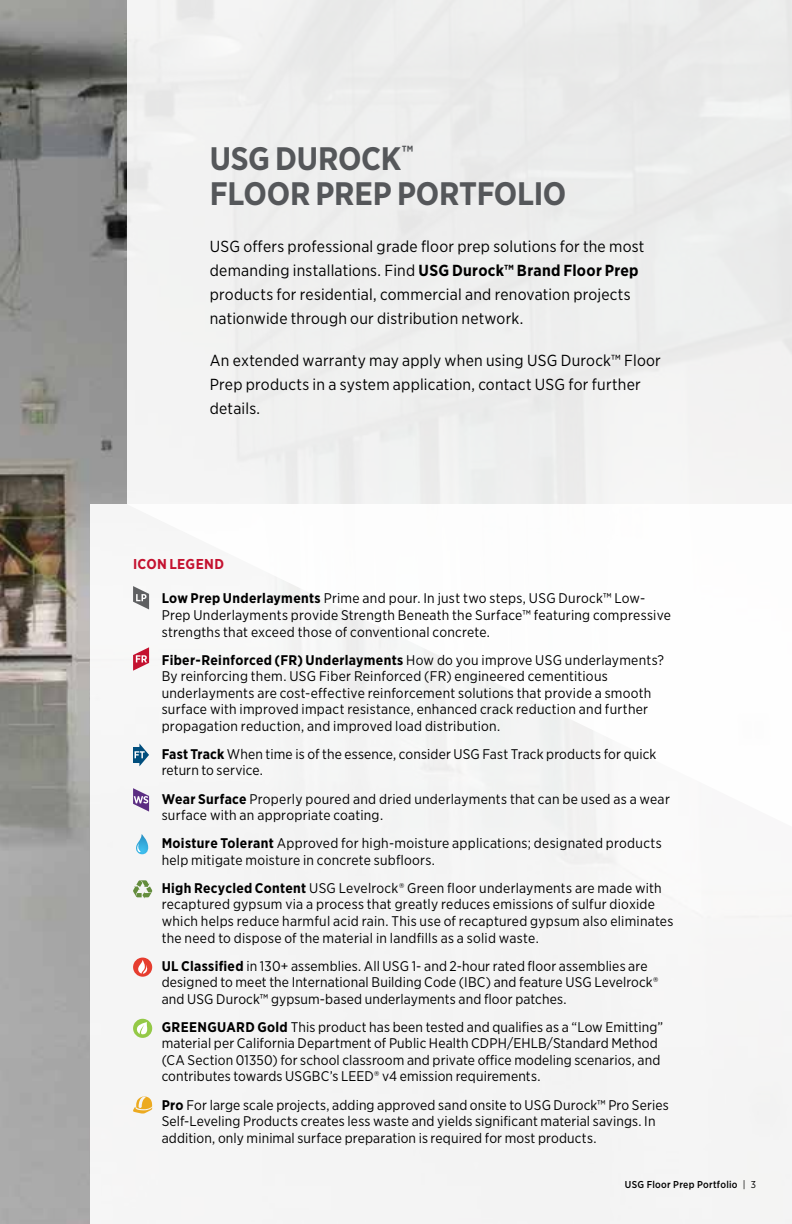
<style>
.page{position:relative;width:792px;height:1224px;background:#fff}
.page>*{position:absolute;margin:0;border:0;box-sizing:border-box;transform-origin:0 0}
.t1{font:700 32.4px/35px "Gotham Narrow";letter-spacing:-.01em;color:#55575a}
.t2{font:16px/24px "Gotham Narrow";letter-spacing:.015em;color:#000}
.t3{font:700 14.4px "Gotham Narrow";letter-spacing:.025em;color:#c41230}
.t4{font:14px/16.6px "Gotham Narrow";letter-spacing:.01em;color:#000}
.t5{font:500 10px "Gotham Narrow";letter-spacing:.025em;color:#000}
.s1{font-weight:700}
.s2{font-weight:400}
</style>
<div class="page">
<img style="left:0;top:0;width:127px;height:1224px">
<div style="left:127px;top:0;width:665px;height:504px;background:#eeefee"></div>
<div style="left:90px;top:504px;width:702px;height:720px;background:#f5f5f5"></div>
<svg style="left:133px;top:586px;width:16px;height:23px"></svg>
<svg style="left:133px;top:647px;width:16px;height:24px"></svg>
<svg style="left:133px;top:747px;width:2px;height:16px"></svg>
<svg style="left:135px;top:743px;width:14px;height:23px"></svg>
<svg style="left:133px;top:788px;width:16px;height:24px"></svg>
<svg style="left:136px;top:834px;width:12px;height:20px"></svg>
<svg style="left:133px;top:880px;width:19px;height:19px"></svg>
<div style="left:133px;top:958px;width:19px;height:19px;background:#e63d2f;border-radius:50%"></div>
<svg style="left:138px;top:960px;width:9px;height:14px"></svg>
<svg style="left:133px;top:1019px;width:19px;height:19px"></svg>
<svg style="left:136px;top:1022px;width:12px;height:14px"></svg>
<svg style="left:133px;top:1096px;width:19px;height:18px"></svg>
<h1 class="t1" style="left:210px;top:141px;width:358px">USG DUROCK<sup>™<br></sup>FLOOR PREP PORTFOLIO</h1>
<p class="t2" style="left:210px;top:235px;width:436px">USG offers professional grade floor prep solutions for the most demanding installations. Find <span class="s1">USG Durock™ Brand Floor Prep </span>products for residential, commercial and renovation projects nationwide through our distribution network.</p>
<p class="t2" style="left:210px;top:348px;width:453px">An extended warranty may apply when using USG Durock™ Floor<br>Prep products in a system application, contact USG for further details.</p>
<p class="t3" style="left:133px;top:555px;width:93px">ICON LEGEND</p>
<p class="t4" style="left:162px;top:590px;width:511px"><span class="s1">Low Prep Underlayments</span> Prime and pour. In just two steps, USG Durock™ Low-<br>Prep Underlayments provide Strength Beneath the Surface™ featuring compressive strengths that exceed those of conventional concrete.</p>
<p class="t4" style="left:162px;top:651px;width:504px"><span class="s1">Fiber-Reinforced (FR) Underlayments</span> How do you improve USG underlayments?<br>By reinforcing them. USG Fiber Reinforced (FR) engineered cementitious underlayments are cost-effective reinforcement solutions that provide a smooth surface with improved impact resistance, enhanced crack reduction and further propagation reduction, and improved load distribution.</p>
<p class="t4" style="left:162px;top:745px;width:496px"><span class="s1">Fast Track</span> When time is of the essence, consider USG Fast Track products for quick return to service.</p>
<p class="t4" style="left:162px;top:790px;width:510px"><span class="s1">Wear Surface</span> Properly poured and dried underlayments that can be used as a wear surface with an appropriate coating.</p>
<p class="t4" style="left:162px;top:835px;width:502px"><span class="s1">Moisture Tolerant</span> Approved for high-moisture applications; designated products help mitigate moisture in concrete subfloors.</p>
<p class="t4" style="left:162px;top:879px;width:513px"><span class="s1">High Recycled Content</span> USG Levelrock® Green floor underlayments are made with recaptured gypsum via a process that greatly reduces emissions of sulfur dioxide which helps reduce harmful acid rain. This use of recaptured gypsum also eliminates the need to dispose of the material in landfills as a solid waste.</p>
<p class="t4" style="left:162px;top:957px;width:498px"><span class="s1">UL Classified</span> in 130+ assemblies. All USG 1- and 2-hour rated floor assemblies are designed to meet the International Building Code (IBC) and feature USG Levelrock® and USG Durock™ gypsum-based underlayments and floor patches.</p>
<p class="t4" style="left:162px;top:1018px;width:503px"><span class="s1">GREENGUARD Gold</span> This product has been tested and qualifies as a “Low Emitting” material per California Department of Public Health CDPH/EHLB/Standard Method (CA Section 01350) for school classroom and private office modeling scenarios, and contributes towards USGBC’s LEED® v4 emission requirements.</p>
<p class="t4" style="left:162px;top:1096px;width:509px"><span class="s1">Pro</span> For large scale projects, adding approved sand onsite to USG Durock™ Pro Series<br>Self-Leveling Products creates less waste and yields significant material savings. In addition, only minimal surface preparation is required for most products.</p>
<p class="t5" style="left:625px;top:1178px;width:133px">USG Floor Prep Portfolio <span class="s2">| 3</span></p>
</div>
